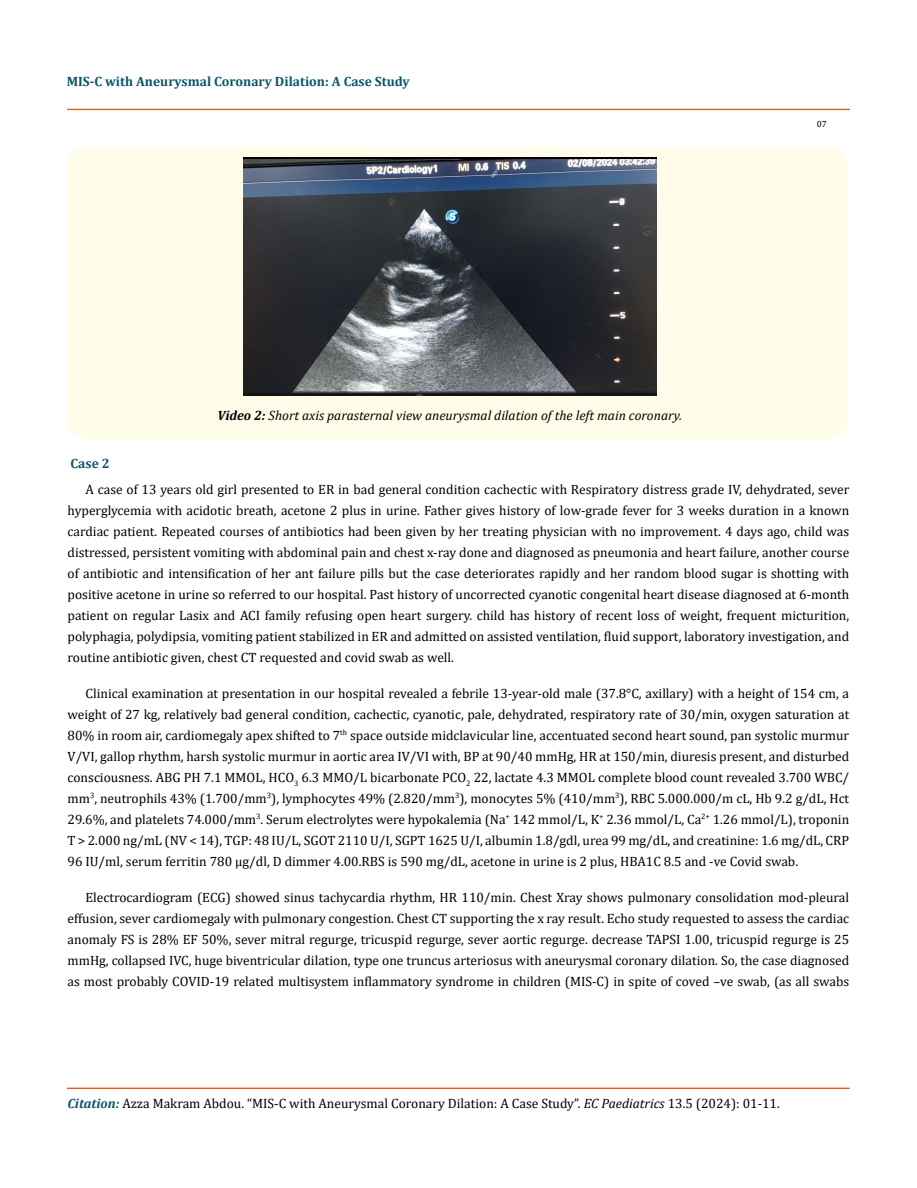
<style>
.page{position:relative;width:917px;height:1188px;background:#fff}
.page>*{position:absolute;margin:0;border:0;box-sizing:border-box;transform-origin:0 0}
.t1{font:13.5px/21px "Cambria";color:#000;text-align:justify}
.t2{font:italic 13.5px "Cambria";color:#000}
.t3{font:700 13.5px "Cambria";color:#0e546a}
.t4{font:9px "Cambria";color:#000}
.s1{font-weight:700}
.s2{font-weight:700;font-style:italic;color:#0e546a}
.s3{font-style:italic}
</style>
<div class="page">
<div style="left:67px;top:109px;width:782px;height:1px;border:1px solid #e05d1a"></div>
<div style="left:67px;top:1088px;width:782px;height:1px;border:1px solid #e05d1a"></div>
<div style="left:67px;top:147px;width:781px;height:292px;background:#fffde9;border-radius:19px"></div>
<img style="left:243px;top:158px;width:413px;height:238px">
<p class="t3" style="left:67px;top:72px;width:344px">MIS-C with Aneurysmal Coronary Dilation: A Case Study</p>
<p class="t2" style="left:217px;top:406px;width:466px"><span class="s1">Video 2:</span> Short axis parasternal view aneurysmal dilation of the left main coronary.</p>
<p class="t4" style="left:816px;top:118px;width:11px">07</p>
<p class="t3" style="left:70px;top:454px;width:41px">Case 2</p>
<p class="t1" style="left:68px;top:478px;width:783px;text-indent:18px">A case of 13 years old girl presented to ER in bad general condition cachectic with Respiratory distress grade IV, dehydrated, sever hyperglycemia with acidotic breath, acetone 2 plus in urine. Father gives history of low-grade fever for 3 weeks duration in a known cardiac patient. Repeated courses of antibiotics had been given by her treating physician with no improvement. 4 days ago, child was distressed, persistent vomiting with abdominal pain and chest x-ray done and diagnosed as pneumonia and heart failure, another course of antibiotic and intensification of her ant failure pills but the case deteriorates rapidly and her random blood sugar is shotting with positive acetone in urine so referred to our hospital. Past history of uncorrected cyanotic congenital heart disease diagnosed at 6-month patient on regular Lasix and ACI family refusing open heart surgery. child has history of recent loss of weight, frequent micturition, polyphagia, polydipsia, vomiting patient stabilized in ER and admitted on assisted ventilation, fluid support, laboratory investigation, and routine antibiotic given, chest CT requested and covid swab as well.</p>
<p class="t1" style="left:67px;top:682px;width:783px;text-indent:18px">Clinical examination at presentation in our hospital revealed a febrile 13-year-old male (37.8°C, axillary) with a height of 154 cm, a weight of 27 kg, relatively bad general condition, cachectic, cyanotic, pale, dehydrated, respiratory rate of 30/min, oxygen saturation at 80% in room air, cardiomegaly apex shifted to 7<sup>th</sup> space outside midclavicular line, accentuated second heart sound, pan systolic murmur V/VI, gallop rhythm, harsh systolic murmur in aortic area IV/VI with, BP at 90/40 mmHg, HR at 150/min, diuresis present, and disturbed consciousness. ABG PH 7.1 MMOL, HCO<sub>3</sub> 6.3 MMO/L bicarbonate PCO<sub>2</sub> 22, lactate 4.3 MMOL complete blood count revealed 3.700 WBC/ mm<sup>3</sup>, neutrophils 43% (1.700/mm<sup>3</sup>), lymphocytes 49% (2.820/mm<sup>3</sup>), monocytes 5% (410/mm<sup>3</sup>), RBC 5.000.000/m cL, Hb 9.2 g/dL, Hct 29.6%, and platelets 74.000/mm<sup>3</sup>. Serum electrolytes were hypokalemia (Na<sup>+</sup> 142 mmol/L, K<sup>+</sup> 2.36 mmol/L, Ca<sup>2+</sup> 1.26 mmol/L), troponin T &gt; 2.000 ng/mL (NV &lt; 14), TGP: 48 IU/L, SGOT 2110 U/I, SGPT 1625 U/I, albumin 1.8/gdl, urea 99 mg/dL, and creatinine: 1.6 mg/dL, CRP 96 IU/ml, serum ferritin 780 µg/dl, D dimmer 4.00.RBS is 590 mg/dL, acetone in urine is 2 plus, HBA1C 8.5 and -ve Covid swab.</p>
<p class="t1" style="left:68px;top:886px;width:783px;text-indent:18px">Electrocardiogram (ECG) showed sinus tachycardia rhythm, HR 110/min. Chest Xray shows pulmonary consolidation mod-pleural effusion, sever cardiomegaly with pulmonary congestion. Chest CT supporting the x ray result. Echo study requested to assess the cardiac anomaly FS is 28% EF 50%, sever mitral regurge, tricuspid regurge, sever aortic regurge. decrease TAPSI 1.00, tricuspid regurge is 25 mmHg, collapsed IVC, huge biventricular dilation, type one truncus arteriosus with aneurysmal coronary dilation. So, the case diagnosed as most probably COVID-19 related multisystem inflammatory syndrome in children (MIS-C) in spite of coved –ve swab, (as all swabs</p>
<p class="t1" style="left:68px;top:1093px;width:713px"><span class="s2">Citation:</span> Azza Makram Abdou. “MIS-C with Aneurysmal Coronary Dilation: A Case Study”. <span class="s3">EC Paediatrics</span> 13.5 (2024): 01-11.</p>
</div>
